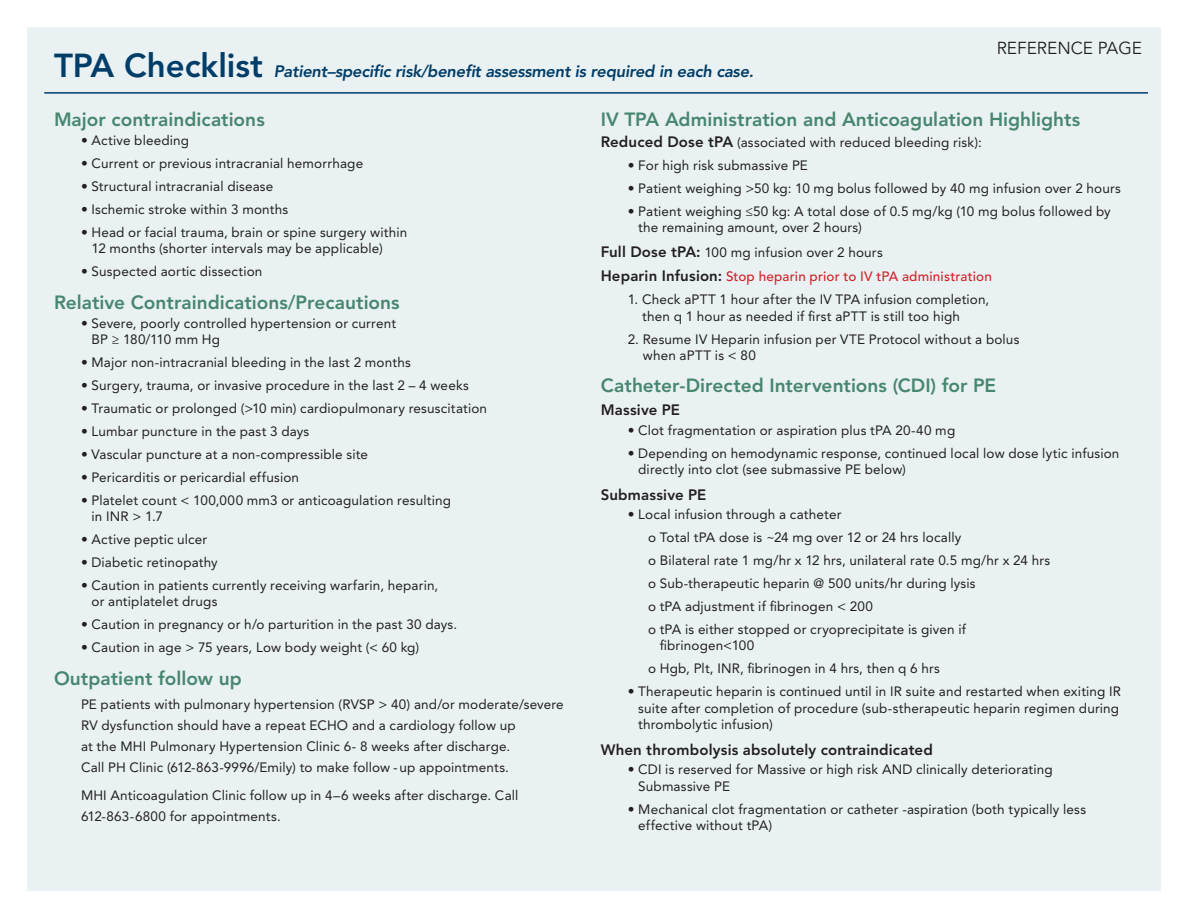
<style>
.page{position:relative;width:1188px;height:918px;background:#fff}
.page>*{position:absolute;margin:0;border:0;box-sizing:border-box;transform-origin:0 0}
.Subs_-__Back_Pg{font:800 19.05px "Avenir LT Std";color:#47866f}
.TEXT{font:17.25px "Avenir LT Std";color:#231f20}
.t1{font:italic 800 16.5px "Avenir LT Std";letter-spacing:-.015em;color:#003d69}
.Subs_2_-_Back_Pg{font:800 15px "Avenir LT Std";letter-spacing:.01em;color:#231f20}
.Bullet_NEW{font:13.5px/16.2px "Avenir LT Std";letter-spacing:.01em;color:#231f20}
.t2{font:500 13.5px "Avenir LT Std";letter-spacing:.015em;color:#d1232a}
.s1{font-style:normal;font-size:33px}
.s2{font-weight:800;font-size:15px}
.s3{font-weight:800;font-size:15px;color:#231f20}
</style>
<div class="page">
<div style="left:27px;top:27px;width:1134px;height:864px;background:#e9f1f2"></div>
<hr style="left:44px;top:92px;width:1104px;height:2px;background:#003d69">
<p class="TEXT" style="left:997px;top:38px;width:147px">REFERENCE PAGE</p>
<p class="t1" style="left:54px;top:61px;width:701px"><span class="s1">TPA Checklist</span> Patient–specific risk/benefit assessment is required in each case.</p>
<p class="Subs_-__Back_Pg" style="left:54px;top:108px;width:212px">Major contraindications</p>
<p class="Bullet_NEW" style="left:81px;top:132px;width:110px">• Active bleeding</p>
<p class="Bullet_NEW" style="left:81px;top:155px;width:284px">• Current or previous intracranial hemorrhage</p>
<p class="Bullet_NEW" style="left:81px;top:178px;width:194px">• Structural intracranial disease</p>
<p class="Bullet_NEW" style="left:81px;top:201px;width:209px">• Ischemic stroke within 3 months</p>
<p class="Bullet_NEW" style="left:92px;top:224px;width:317px;text-indent:-11px">• Head or facial trauma, brain or spine surgery within<br>12 months (shorter intervals may be applicable)</p>
<p class="Bullet_NEW" style="left:81px;top:263px;width:183px">• Suspected aortic dissection</p>
<p class="Subs_-__Back_Pg" style="left:54px;top:291px;width:347px">Relative Contraindications/Precautions</p>
<p class="Bullet_NEW" style="left:92px;top:316px;width:306px;text-indent:-11px">• Severe, poorly controlled hypertension or current<br>BP ≥ 180/110 mm Hg</p>
<p class="Bullet_NEW" style="left:81px;top:355px;width:331px">• Major non-intracranial bleeding in the last 2 months</p>
<p class="Bullet_NEW" style="left:81px;top:378px;width:389px">• Surgery, trauma, or invasive procedure in the last 2 – 4 weeks</p>
<p class="Bullet_NEW" style="left:81px;top:401px;width:408px">• Traumatic or prolonged (&gt;10 min) cardiopulmonary resuscitation</p>
<p class="Bullet_NEW" style="left:81px;top:424px;width:230px">• Lumbar puncture in the past 3 days</p>
<p class="Bullet_NEW" style="left:81px;top:446px;width:289px">• Vascular puncture at a non-compressible site</p>
<p class="Bullet_NEW" style="left:81px;top:469px;width:220px">• Pericarditis or pericardial effusion</p>
<p class="Bullet_NEW" style="left:92px;top:492px;width:361px;text-indent:-11px">• Platelet count &lt; 100,000 mm3 or anticoagulation resulting in INR &gt; 1.7</p>
<p class="Bullet_NEW" style="left:81px;top:532px;width:128px">• Active peptic ulcer</p>
<p class="Bullet_NEW" style="left:81px;top:554px;width:138px">• Diabetic retinopathy</p>
<p class="Bullet_NEW" style="left:92px;top:577px;width:348px;text-indent:-11px">• Caution in patients currently receiving warfarin, heparin, or antiplatelet drugs</p>
<p class="Bullet_NEW" style="left:81px;top:617px;width:378px">• Caution in pregnancy or h/o parturition in the past 30 days.</p>
<p class="Bullet_NEW" style="left:81px;top:640px;width:340px">• Caution in age &gt; 75 years, Low body weight (&lt; 60 kg)</p>
<p class="Subs_-__Back_Pg" style="left:54px;top:667px;width:189px">Outpatient follow up</p>
<p class="Bullet_NEW" style="left:81px;top:694px;width:484px;line-height:21px">PE patients with pulmonary hypertension (RVSP &gt; 40) and/or moderate/severe RV dysfunction should have a repeat ECHO and a cardiology follow up<br>at the MHI Pulmonary Hypertension Clinic 6- 8 weeks after discharge.<br>Call PH Clinic (612-863-9996/Emily) to make follow - up appointments.</p>
<p class="Bullet_NEW" style="left:81px;top:785px;width:439px;line-height:21px">MHI Anticoagulation Clinic follow up in 4–6 weeks after discharge. Call<br>612-863-6800 for appointments.</p>
<p class="Subs_-__Back_Pg" style="left:601px;top:108px;width:481px">IV TPA Administration and Anticoagulation Highlights</p>
<p class="Bullet_NEW" style="left:601px;top:134px;width:383px"><span class="s2">Reduced Dose tPA</span> (associated with reduced bleeding risk):</p>
<p class="Bullet_NEW" style="left:628px;top:157px;width:182px">• For high risk submassive PE</p>
<p class="Bullet_NEW" style="left:628px;top:180px;width:495px">• Patient weighing &gt;50 kg: 10 mg bolus followed by 40 mg infusion over 2 hours</p>
<p class="Bullet_NEW" style="left:638px;top:203px;width:474px;text-indent:-11px">• Patient weighing ≤50 kg: A total dose of 0.5 mg/kg (10 mg bolus followed by the remaining amount, over 2 hours)</p>
<p class="Bullet_NEW" style="left:601px;top:244px;width:284px"><span class="s2">Full Dose tPA:</span> 100 mg infusion over 2 hours</p>
<p class="t2" style="left:601px;top:269px;width:393px"><span class="s3">Heparin Infusion:</span> Stop heparin prior to IV tPA administration</p>
<p class="Bullet_NEW" style="left:642px;top:292px;width:349px;text-indent:-14px">1. Check aPTT 1 hour after the IV TPA infusion completion, then q 1 hour as needed if first aPTT is still too high</p>
<p class="Bullet_NEW" style="left:643px;top:331px;width:378px;text-indent:-15px">2. Resume IV Heparin infusion per VTE Protocol without a bolus when aPTT is &lt; 80</p>
<p class="Subs_-__Back_Pg" style="left:601px;top:375px;width:397px">Catheter-Directed Interventions (CDI) for PE</p>
<p class="Subs_2_-_Back_Pg" style="left:601px;top:401px;width:81px">Massive PE</p>
<p class="Bullet_NEW" style="left:628px;top:422px;width:329px">• Clot fragmentation or aspiration plus tPA 20-40 mg</p>
<p class="Bullet_NEW" style="left:638px;top:445px;width:483px;text-indent:-11px">• Depending on hemodynamic response, continued local low dose lytic infusion directly into clot (see submassive PE below)</p>
<p class="Subs_2_-_Back_Pg" style="left:601px;top:486px;width:107px">Submassive PE</p>
<p class="Bullet_NEW" style="left:628px;top:507px;width:215px">• Local infusion through a catheter</p>
<p class="Bullet_NEW" style="left:648px;top:530px;width:315px">o Total tPA dose is ~24 mg over 12 or 24 hrs locally</p>
<p class="Bullet_NEW" style="left:648px;top:553px;width:404px">o Bilateral rate 1 mg/hr x 12 hrs, unilateral rate 0.5 mg/hr x 24 hrs</p>
<p class="Bullet_NEW" style="left:648px;top:576px;width:329px">o Sub-therapeutic heparin @ 500 units/hr during lysis</p>
<p class="Bullet_NEW" style="left:648px;top:599px;width:226px">o tPA adjustment if fibrinogen &lt; 200</p>
<p class="Bullet_NEW" style="left:660px;top:622px;width:308px;text-indent:-12px">o tPA is either stopped or cryoprecipitate is given if fibrinogen&lt;100</p>
<p class="Bullet_NEW" style="left:648px;top:661px;width:294px">o Hgb, Plt, INR, fibrinogen in 4 hrs, then q 6 hrs</p>
<p class="Bullet_NEW" style="left:638px;top:684px;width:484px;text-indent:-11px">• Therapeutic heparin is continued until in IR suite and restarted when exiting IR suite after completion of procedure (sub-stherapeutic heparin regimen during thrombolytic infusion)</p>
<p class="Subs_2_-_Back_Pg" style="left:601px;top:741px;width:334px">When thrombolysis absolutely contraindicated</p>
<p class="Bullet_NEW" style="left:638px;top:762px;width:416px;text-indent:-11px">• CDI is reserved for Massive or high risk AND clinically deteriorating<br>Submassive PE</p>
<p class="Bullet_NEW" style="left:638px;top:801px;width:449px;text-indent:-11px">• Mechanical clot fragmentation or catheter -aspiration (both typically less effective without tPA)</p>
</div>
